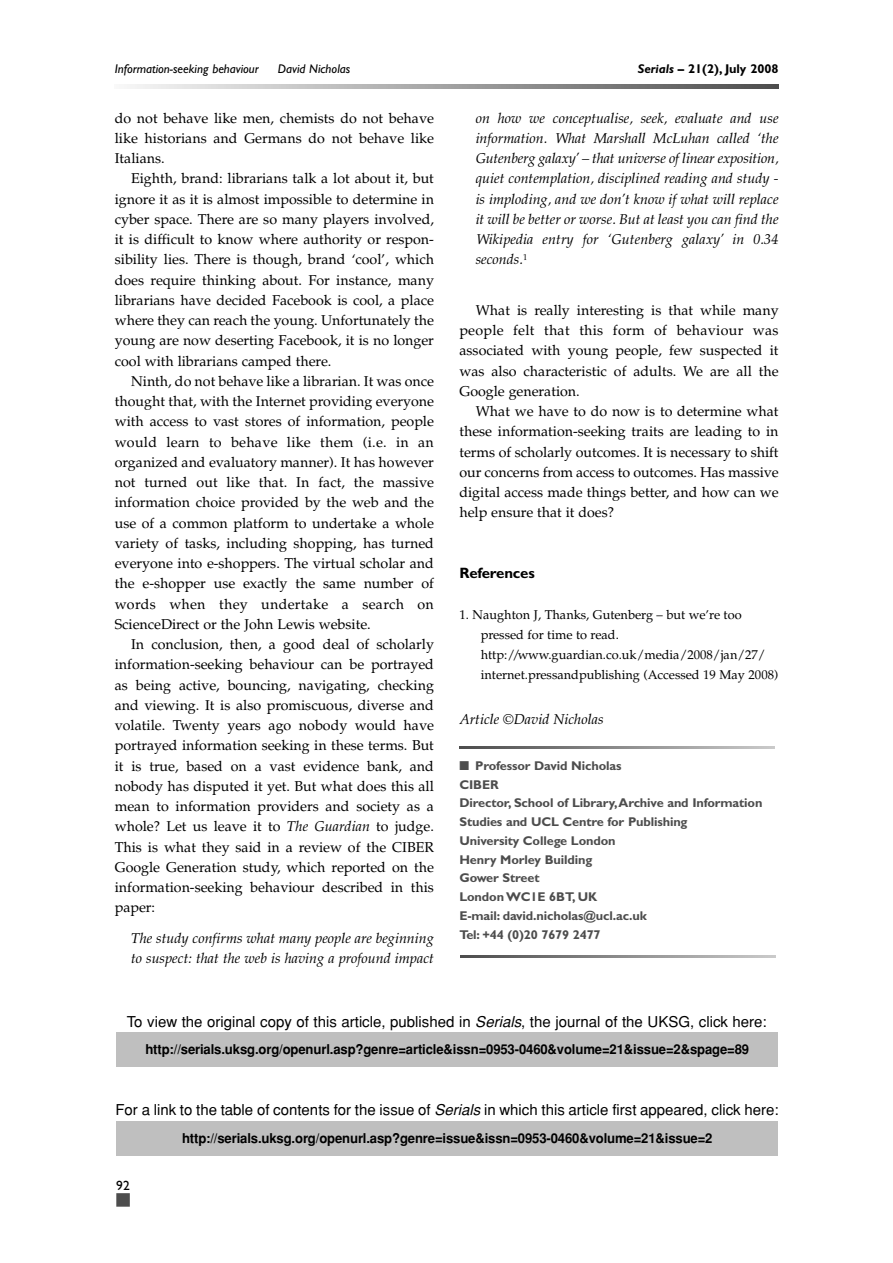
<style>
.page{position:relative;width:893px;height:1263px;background:#fff}
.page>*{position:absolute;margin:0;border:0;box-sizing:border-box;transform-origin:0 0}
.t1{font:15px "Helvetica";color:#000}
.t2{font:700 15px "Gill Sans";letter-spacing:-.01em;color:#000}
.t3{font:14.25px/20.2px "Palatino";color:#000;text-align:justify}
.t4{font:italic 14.25px/20.2px "Palatino";color:#000}
.t5{font:700 13.5px "Helvetica";letter-spacing:-.01em;color:#000}
.t6{font:13.5px "Gill Sans";color:#000}
.t7{font:700 12.75px/18.8px "Gill Sans";letter-spacing:-.01em;color:#4d4d4d}
.t8{font:12.75px/20.2px "Palatino";color:#000}
.t9{font:italic 12.75px "Gill Sans";color:#000}
.t10{font:700 12.75px "Gill Sans";color:#000}
.s1{font-style:italic}
</style>
<div class="page">
<svg style="left:461px;top:955px;width:314px;height:2px"></svg>
<svg style="left:459px;top:746px;width:315px;height:2px"></svg>
<svg style="left:130px;top:85px;width:648px;height:3px;background:#a0a0a0"></svg>
<div style="left:116px;top:1193px;width:14px;height:14px;background:#4d4d4d"></div>
<div style="left:116px;top:1033px;width:662px;height:34px;background:#bfbfbf"></div>
<div style="left:116px;top:1121px;width:662px;height:35px;background:#bfbfbf"></div>
<p class="t9" style="left:115px;top:64px;width:145px">Information-seeking behaviour</p>
<p class="t9" style="left:278px;top:64px;width:74px">David Nicholas</p>
<p class="t10" style="left:637px;top:64px;width:142px"><span class="s1">Serials</span> – 21(2), July 2008</p>
<p class="t3" style="left:115px;top:109px;width:320px">do not behave like men, chemists do not behave like historians and Germans do not behave like Italians.</p>
<p class="t3" style="left:115px;top:170px;width:320px;text-indent:16px">Eighth, brand: librarians talk a lot about it, but ignore it as it is almost impossible to determine in cyber space. There are so many players involved, it is difficult to know where authority or respon&shy;sibility lies. There is though, brand ‘cool’, which does require thinking about. For instance, many librarians have decided Facebook is cool, a place where they can reach the young. Unfortunately the young are now deserting Facebook, it is no longer cool with librarians camped there.</p>
<p class="t3" style="left:115px;top:372px;width:320px;text-indent:16px">Ninth, do not behave like a librarian. It was once thought that, with the Internet providing everyone with access to vast stores of information, people would learn to behave like them (i.e. in an organized and evaluatory manner). It has however not turned out like that. In fact, the massive information choice provided by the web and the use of a common platform to undertake a whole variety of tasks, including shopping, has turned everyone into e-shoppers. The virtual scholar and the e-shopper use exactly the same number of words when they undertake a search on ScienceDirect or the John Lewis website.</p>
<p class="t3" style="left:115px;top:636px;width:320px;text-indent:16px">In conclusion, then, a good deal of scholarly information-seeking behaviour can be portrayed as being active, bouncing, navigating, checking and viewing. It is also promiscuous, diverse and volatile. Twenty years ago nobody would have portrayed information seeking in these terms. But it is true, based on a vast evidence bank, and nobody has disputed it yet. But what does this all mean to information providers and society as a whole? Let us leave it to <span class="s1">The Guardian</span> to judge.<br>This is what they said in a review of the CIBER Google Generation study, which reported on the information-seeking behaviour described in this paper:</p>
<p class="t4" style="left:131px;top:929px;width:304px">The study confirms what many people are beginning to suspect: that the web is having a profound impact</p>
<p class="t4" style="left:475px;top:109px;width:304px;text-align:justify">on how we conceptualise, seek, evaluate and use information. What Marshall McLuhan called ‘the Gutenberg galaxy’ – that universe of linear exposition, quiet contemplation, disciplined reading and study - is imploding, and we don’t know if what will replace it will be better or worse. But at least you can find the Wikipedia entry for ‘Gutenberg galaxy’ in 0.34 seconds.<sup>1</sup></p>
<p class="t3" style="left:459px;top:302px;width:320px;text-indent:16px">What is really interesting is that while many people felt that this form of behaviour was associated with young people, few suspected it was also characteristic of adults. We are all the Google generation.</p>
<p class="t3" style="left:459px;top:403px;width:320px;text-indent:16px">What we have to do now is to determine what these information-seeking traits are leading to in terms of scholarly outcomes. It is necessary to shift our concerns from access to outcomes. Has massive digital access made things better, and how can we help ensure that it does?</p>
<p class="t2" style="left:459px;top:568px;width:77px">References</p>
<p class="t8" style="left:480px;top:606px;width:299px;text-indent:-21px">1. Naughton J, Thanks, Gutenberg – but we’re too pressed for time to read. http://www.guardian.co.uk/media/2008/jan/27/ internet.pressandpublishing (Accessed 19 May 2008)</p>
<p class="t4" style="left:459px;top:711px;width:146px">Article ©David Nicholas</p>
<p class="t7" style="left:459px;top:758px;width:304px">■ Professor David Nicholas<br>CIBER<br>Director, School of Library,Archive and Information<br>Studies and UCL Centre for Publishing<br>University College London<br>Henry Morley Building<br>Gower Street<br>London WC1E 6BT, UK<br>E-mail: david.nicholas@ucl.ac.uk<br>Tel: +44 (0)20 7679 2477</p>
<p class="t1" style="left:127px;top:1016px;width:641px">To view the original copy of this article, published in <span class="s1">Serials</span>, the journal of the UKSG, click here:</p>
<p class="t5" style="left:145px;top:1045px;width:605px">http://serials.uksg.org/openurl.asp?genre=article&amp;issn=0953-0460&amp;volume=21&amp;issue=2&amp;spage=89</p>
<p class="t1" style="left:115px;top:1105px;width:664px">For a link to the table of contents for the issue of <span class="s1">Serials</span> in which this article first appeared, click here:</p>
<p class="t5" style="left:182px;top:1133px;width:532px">http://serials.uksg.org/openurl.asp?genre=issue&amp;issn=0953-0460&amp;volume=21&amp;issue=2</p>
<p class="t6" style="left:116px;top:1181px;width:15px">92</p>
</div>
